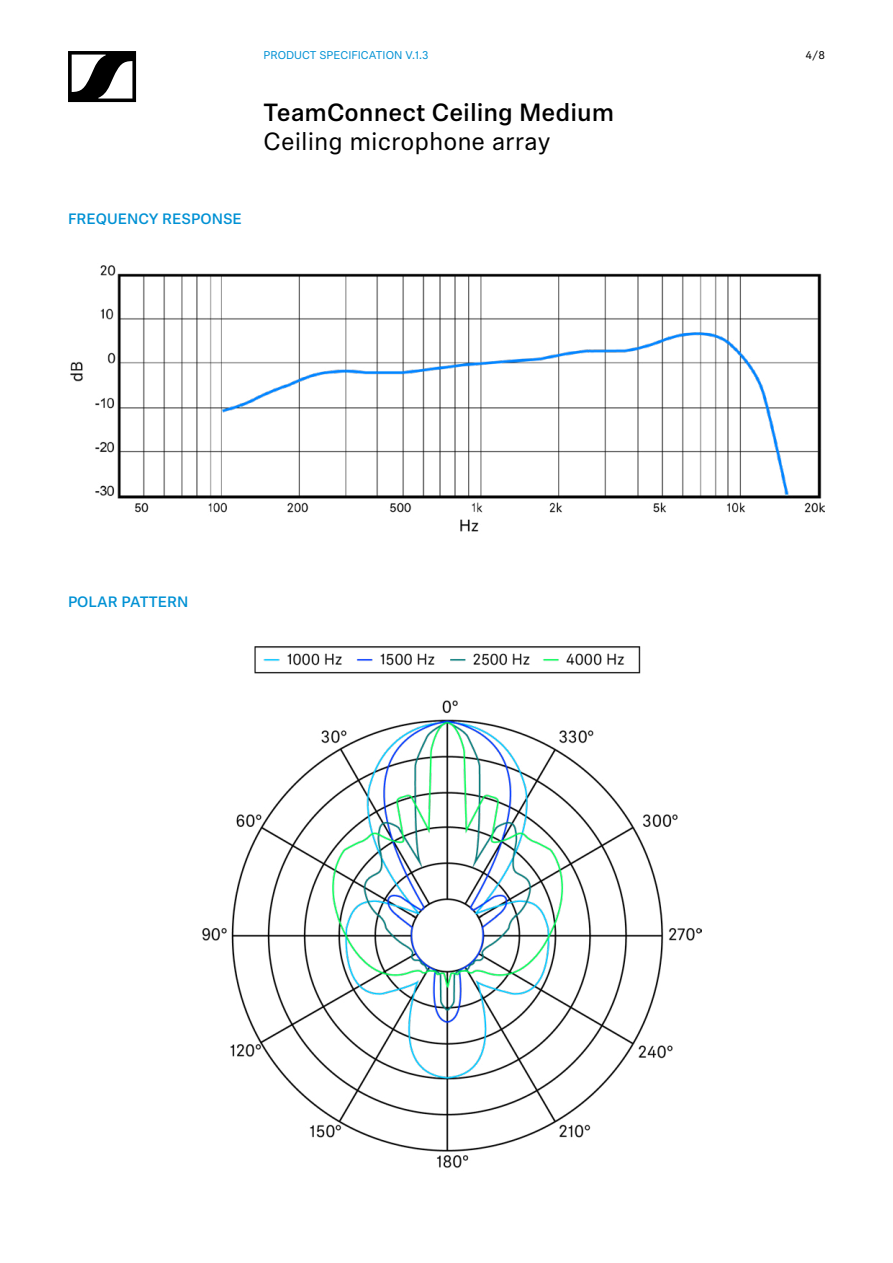
<style>
.page{position:relative;width:893px;height:1263px;background:#fff}
.page>*{position:absolute;margin:0;border:0;box-sizing:border-box;transform-origin:0 0}
.t1{font:500 24.75px "Sennheiser Neue";color:#000}
.t2{font:24.75px "Sennheiser Neue";color:#000}
.t3{font:500 15px "Sennheiser Neue";color:#0091d4}
.t4{font:11.25px "Sennheiser Neue";color:#0091d4}
.t5{font:11.25px "Sennheiser Neue";color:#000}
</style>
<div class="page">
<svg style="left:68px;top:51px;width:68px;height:51px"></svg>
<img style="left:70px;top:265px;width:755px;height:267px">
<img style="left:202px;top:646px;width:500px;height:522px">
<p class="t4" style="left:264px;top:48px;width:167px">PRODUCT SPECIFICATION V.1.3</p>
<h1 class="t1" style="left:264px;top:95px;width:352px">TeamConnect Ceiling Medium</h1>
<h1 class="t2" style="left:264px;top:125px;width:288px">Ceiling microphone array</h1>
<p class="t3" style="left:68px;top:208px;width:175px">FREQUENCY RESPONSE</p>
<p class="t3" style="left:68px;top:591px;width:122px">POLAR PATTERN</p>
<p class="t5" style="left:806px;top:48px;width:21px">4/8</p>
</div>
